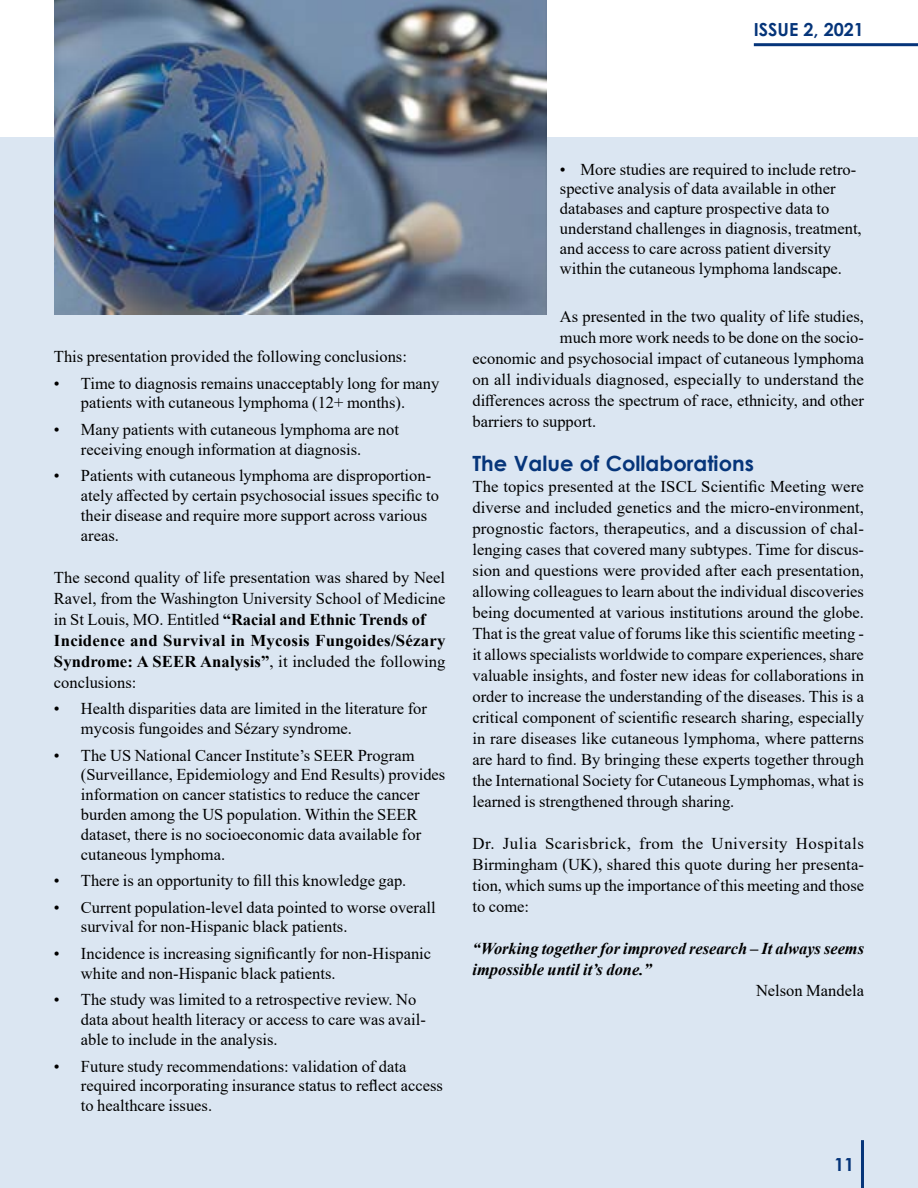
<style>
.page{position:relative;width:918px;height:1188px;background:#fff}
.page>*{position:absolute;margin:0;border:0;box-sizing:border-box;transform-origin:0 0}
.t1{font:700 21px "Century Gothic";color:#06357a}
.t2{font:700 18px "Century Gothic";color:#06357a}
.t3{font:16.5px/21px "Times New Roman";color:#000}
.t4{font:italic 700 16.5px/21px "Times New Roman";color:#000}
.s1{font-weight:700}
</style>
<div class="page">
<hr style="left:754px;top:43px;width:164px;height:3px;background:#06357a">
<div style="left:0;top:137px;width:918px;height:1051px;background:#dbe6f2"></div>
<img style="left:54px;top:0;width:492px;height:315px">
<hr style="left:861px;top:1140px;width:3px;height:48px;background:#06357a">
<p class="t2" style="left:754px;top:16px;width:112px">ISSUE 2, 2021</p>
<p class="t3" style="left:54px;top:345px;width:354px">This presentation provided the following conclusions:</p>
<p class="t3" style="left:54px;top:373px;width:387px;line-height:19.8px;text-align:center">• Time to diagnosis remains unacceptably long for many patients with cutaneous lymphoma (12+ months).</p>
<p class="t3" style="left:81px;top:419px;width:319px;line-height:19.8px;text-indent:-27px">• Many patients with cutaneous lymphoma are not receiving enough information at diagnosis.</p>
<p class="t3" style="left:81px;top:465px;width:359px;line-height:19.8px;text-indent:-27px">• Patients with cutaneous lymphoma are disproportion&shy;ately affected by certain psychosocial issues specific to their disease and require more support across various areas.</p>
<p class="t3" style="left:54px;top:566px;width:393px">The second quality of life presentation was shared by Neel Ravel, from the Washington University School of Medicine in St Louis, MO. Entitled <span class="s1">“Racial and Ethnic Trends of Incidence and Survival in Mycosis Fungoides/Sézary Syndrome: A SEER Analysis”</span>, it included the following conclusions:</p>
<p class="t3" style="left:81px;top:698px;width:347px;line-height:19.8px;text-indent:-27px">• Health disparities data are limited in the literature for mycosis fungoides and Sézary syndrome.</p>
<p class="t3" style="left:81px;top:745px;width:366px;line-height:19.8px;text-indent:-27px">• The US National Cancer Institute’s SEER Program (Surveillance, Epidemiology and End Results) provides information on cancer statistics to reduce the cancer burden among the US population. Within the SEER dataset, there is no socioeconomic data available for cutaneous lymphoma.</p>
<p class="t3" style="left:54px;top:870px;width:354px">• There is an opportunity to fill this knowledge gap.</p>
<p class="t3" style="left:81px;top:897px;width:356px;line-height:19.8px;text-indent:-27px">• Current population-level data pointed to worse overall survival for non-Hispanic black patients.</p>
<p class="t3" style="left:81px;top:943px;width:352px;line-height:19.8px;text-indent:-27px">• Incidence is increasing significantly for non-Hispanic white and non-Hispanic black patients.</p>
<p class="t3" style="left:81px;top:989px;width:346px;line-height:19.8px;text-indent:-27px">• The study was limited to a retrospective review. No data about health literacy or access to care was avail&shy;able to include in the analysis.</p>
<p class="t3" style="left:81px;top:1056px;width:363px;line-height:19.8px;text-indent:-27px">• Future study recommendations: validation of data required incorporating insurance status to reflect access to healthcare issues.</p>
<p class="t3" style="left:560px;top:159px;width:303px;line-height:19.8px">• More studies are required to include retro&shy;spective analysis of data available in other databases and capture prospective data to understand challenges in diagnosis, treatment, and access to care across patient diversity within the cutaneous lymphoma landscape.</p>
<p class="t3" style="left:560px;top:306px;width:306px">As presented in the two quality of life studies,</p>
<p class="t3" style="left:560px;top:327px;width:306px">much more work needs to be done on the socio-</p>
<p class="t3" style="left:472px;top:348px;width:393px">economic and psychosocial impact of cutaneous lymphoma</p>
<p class="t3" style="left:472px;top:369px;width:393px">on all individuals diagnosed, especially to understand the</p>
<p class="t3" style="left:472px;top:390px;width:393px">differences across the spectrum of race, ethnicity, and other</p>
<p class="t3" style="left:472px;top:411px;width:125px">barriers to support.</p>
<p class="t1" style="left:472px;top:447px;width:283px">The Value of Collaborations</p>
<p class="t3" style="left:472px;top:475px;width:393px;text-align:justify">The topics presented at the ISCL Scientific Meeting were diverse and included genetics and the micro-environment, prognostic factors, therapeutics, and a discussion of chal&shy;lenging cases that covered many subtypes. Time for discus&shy;sion and questions were provided after each presentation, allowing colleagues to learn about the individual discoveries being documented at various institutions around the globe.<br>That is the great value of forums like this scientific meeting - it allows specialists worldwide to compare experiences, share valuable insights, and foster new ideas for collaborations in order to increase the understanding of the diseases. This is a critical component of scientific research sharing, especially in rare diseases like cutaneous lymphoma, where patterns are hard to find. By bringing these experts together through the International Society for Cutaneous Lymphomas, what is learned is strengthened through sharing.</p>
<p class="t3" style="left:472px;top:832px;width:393px;text-align:justify">Dr. Julia Scarisbrick, from the University Hospitals Birmingham (UK), shared this quote during her presenta&shy;tion, which sums up the importance of this meeting and those to come:</p>
<p class="t4" style="left:472px;top:937px;width:393px">“Working together for improved research – It always seems impossible until it’s done.”</p>
<p class="t3" style="left:756px;top:979px;width:109px">Nelson Mandela</p>
<p class="t2" style="left:834px;top:1151px;width:22px">11</p>
</div>
